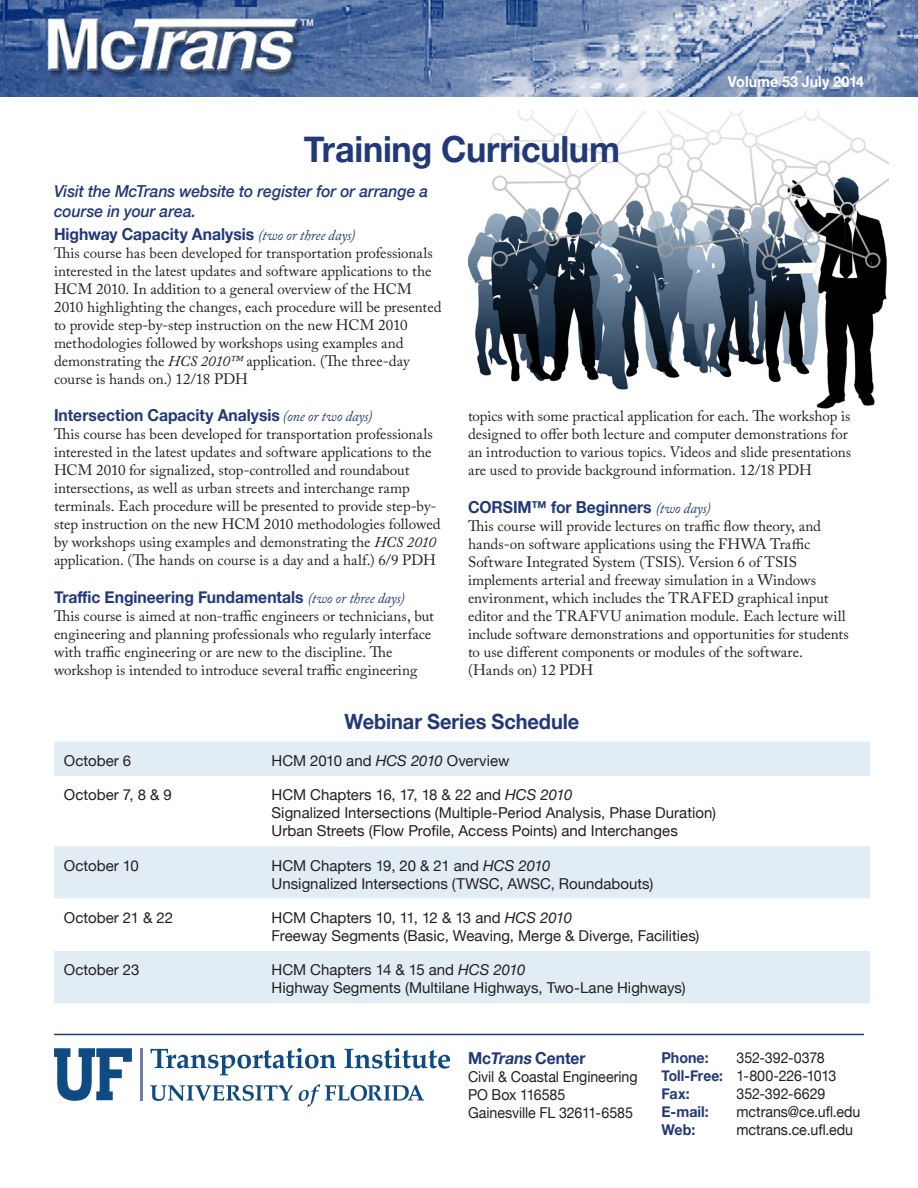
<style>
.page{position:relative;width:918px;height:1188px;background:#fff}
.page>*{position:absolute;margin:0;border:0;box-sizing:border-box;transform-origin:0 0}
.bold{font:700 36px "Helvetica Neue";letter-spacing:-.01em;color:#223977;scale:.95 1}
.bold-2{font:700 21px "Helvetica Neue";letter-spacing:-.005em;color:#223977;scale:.95 1}
.bold-3{font:700 16.5px "Helvetica Neue";color:#223977;scale:.95 1}
.bold-4{font:italic 500 16.5px/19.8px "Helvetica Neue";color:#223977;scale:.95 1}
.t1{font:15px/18px "Adobe Caslon Pro";color:#231f20}
.Paragraph_Style_1{font:15px/18px "Helvetica Neue";color:#231f20}
.Paragraph_Style_1-2{font:15px "Helvetica Neue";color:#231f20;scale:.95 1}
.Paragraph_Style_1-3{font:15px "Helvetica Neue";letter-spacing:-.02em;color:#231f20;scale:.95 1}
.Paragraph_Style_1-4{font:700 15px "Helvetica Neue";color:#223977;scale:.95 1}
.bold-5{font:700 15px "Helvetica Neue";letter-spacing:.005em;color:#fff;scale:.95 1}
.s1{font-family:"Adobe Caslon Pro";font-weight:400;font-style:italic;font-size:15px}
.s2{font-style:italic}
.s3{font-weight:700;color:#223977}
</style>
<div class="page">
<img style="left:0;top:0;width:918px;height:97px">
<hr style="left:140px;top:1048px;width:2px;height:53px;background:#717da7">
<svg style="left:54px;top:1048px;width:78px;height:53px"></svg>
<svg style="left:150px;top:1048px;width:186px;height:27px"></svg>
<svg style="left:345px;top:1048px;width:105px;height:21px"></svg>
<svg style="left:150px;top:1085px;width:143px;height:16px"></svg>
<svg style="left:299px;top:1084px;width:125px;height:23px"></svg>
<hr style="left:54px;top:1034px;width:810px;height:1px;background:#223977">
<img style="left:468px;top:110px;width:420px;height:299px">
<div style="left:54px;top:742px;width:816px;height:261px;background:#e1ecf5"></div>
<svg style="left:54px;top:776px;width:816px;height:175px"></svg>
<p class="bold" style="left:304px;top:121px;width:334px">Training Curriculum</p>
<p class="bold-4" style="left:54px;top:180px;width:395px">Visit the McTrans website to register for or arrange a course in your area.</p>
<p class="bold-5" style="left:728px;top:70px;width:145px">Volume 53 July 2014</p>
<p class="bold-3" style="left:54px;top:221px;width:319px">Highway Capacity Analysis <span class="s1">(two or three days)</span></p>
<p class="t1" style="left:54px;top:243px;width:389px">This course has been developed for transportation professionals interested in the latest updates and software applications to the HCM 2010. In addition to a general overview of the HCM 2010 highlighting the changes, each procedure will be presented to provide step-by-step instruction on the new HCM 2010 methodologies followed by workshops using examples and demonstrating the <span class="s2">HCS 2010™</span> application. (The three-day course is hands on.) 12/18 PDH</p>
<p class="bold-3" style="left:54px;top:403px;width:337px">Intersection Capacity Analysis <span class="s1">(one or two days)</span></p>
<p class="t1" style="left:54px;top:425px;width:388px">This course has been developed for transportation professionals interested in the latest updates and software applications to the HCM 2010 for signalized, stop-controlled and roundabout intersections, as well as urban streets and interchange ramp terminals. Each procedure will be presented to provide step-by&shy;step instruction on the new HCM 2010 methodologies followed by workshops using examples and demonstrating the <span class="s2">HCS 2010 </span>application. (The hands on course is a day and a half.) 6/9 PDH</p>
<p class="bold-3" style="left:54px;top:584px;width:371px">Traffic Engineering Fundamentals <span class="s1">(two or three days)</span></p>
<p class="t1" style="left:54px;top:607px;width:382px">This course is aimed at non-traffic engineers or technicians, but engineering and planning professionals who regularly interface with traffic engineering or are new to the discipline. The workshop is intended to introduce several traffic engineering</p>
<p class="t1" style="left:468px;top:407px;width:385px">topics with some practical application for each. The workshop is designed to offer both lecture and computer demonstrations for an introduction to various topics. Videos and slide presentations are used to provide background information. 12/18 PDH</p>
<p class="bold-3" style="left:468px;top:494px;width:257px">CORSIM™ for Beginners <span class="s1">(two days)</span></p>
<p class="t1" style="left:468px;top:517px;width:382px">This course will provide lectures on traffic flow theory, and hands-on software applications using the FHWA Traffic Software Integrated System (TSIS). Version 6 of TSIS implements arterial and freeway simulation in a Windows environment, which includes the TRAFED graphical input editor and the TRAFVU animation module. Each lecture will include software demonstrations and opportunities for students to use different components or modules of the software. (Hands on) 12 PDH</p>
<p class="bold-2" style="left:345px;top:705px;width:249px">Webinar Series Schedule</p>
<p class="Paragraph_Style_1" style="left:64px;top:752px;width:69px">October 6</p>
<p class="Paragraph_Style_1" style="left:272px;top:752px;width:239px">HCM 2010 and <span class="s2">HCS 2010</span> Overview</p>
<p class="Paragraph_Style_1" style="left:64px;top:787px;width:109px">October 7, 8 &amp; 9</p>
<p class="Paragraph_Style_1" style="left:272px;top:787px;width:446px">HCM Chapters 16, 17, 18 &amp; 22 and <span class="s2">HCS 2010<br></span>Signalized Intersections (Multiple-Period Analysis, Phase Duration)<br>Urban Streets (Flow Profile, Access Points) and Interchanges</p>
<p class="Paragraph_Style_1" style="left:64px;top:857px;width:76px">October 10</p>
<p class="Paragraph_Style_1" style="left:272px;top:857px;width:383px">HCM Chapters 19, 20 &amp; 21 and <span class="s2">HCS 2010<br></span>Unsignalized Intersections (TWSC, AWSC, Roundabouts)</p>
<p class="Paragraph_Style_1" style="left:64px;top:909px;width:111px">October 21 &amp; 22</p>
<p class="Paragraph_Style_1" style="left:272px;top:909px;width:429px">HCM Chapters 10, 11, 12 &amp; 13 and <span class="s2">HCS 2010<br></span>Freeway Segments (Basic, Weaving, Merge &amp; Diverge, Facilities)</p>
<p class="Paragraph_Style_1" style="left:64px;top:962px;width:77px">October 23</p>
<p class="Paragraph_Style_1" style="left:272px;top:962px;width:416px">HCM Chapters 14 &amp; 15 and <span class="s2">HCS 2010<br></span>Highway Segments (Multilane Highways, Two-Lane Highways)</p>
<p class="bold-3" style="left:468px;top:1045px;width:125px">Mc<span class="s2">Trans</span>Center</p>
<p class="Paragraph_Style_1-2" style="left:468px;top:1066px;width:180px">Civil &amp; Coastal Engineering</p>
<p class="Paragraph_Style_1-2" style="left:468px;top:1084px;width:104px">PO Box 116585</p>
<p class="Paragraph_Style_1-2" style="left:468px;top:1102px;width:175px">Gainesville FL 32611-6585</p>
<p class="Paragraph_Style_1-4" style="left:662px;top:1046px;width:51px">Phone:</p>
<p class="Paragraph_Style_1-2" style="left:736px;top:1047px;width:94px">352-392-0378</p>
<p class="Paragraph_Style_1-3" style="left:662px;top:1065px;width:186px"><span class="s3">Toll-Free:</span> 1-800-226-1013</p>
<p class="Paragraph_Style_1-4" style="left:662px;top:1082px;width:31px">Fax:</p>
<p class="Paragraph_Style_1-2" style="left:737px;top:1083px;width:95px">352-392-6629</p>
<p class="Paragraph_Style_1-4" style="left:662px;top:1100px;width:51px">E-mail:</p>
<p class="Paragraph_Style_1-2" style="left:737px;top:1101px;width:132px">mctrans@ce.ufl.edu</p>
<p class="Paragraph_Style_1-4" style="left:662px;top:1118px;width:37px">Web:</p>
<p class="Paragraph_Style_1-2" style="left:737px;top:1119px;width:124px">mctrans.ce.ufl.edu</p>
</div>
